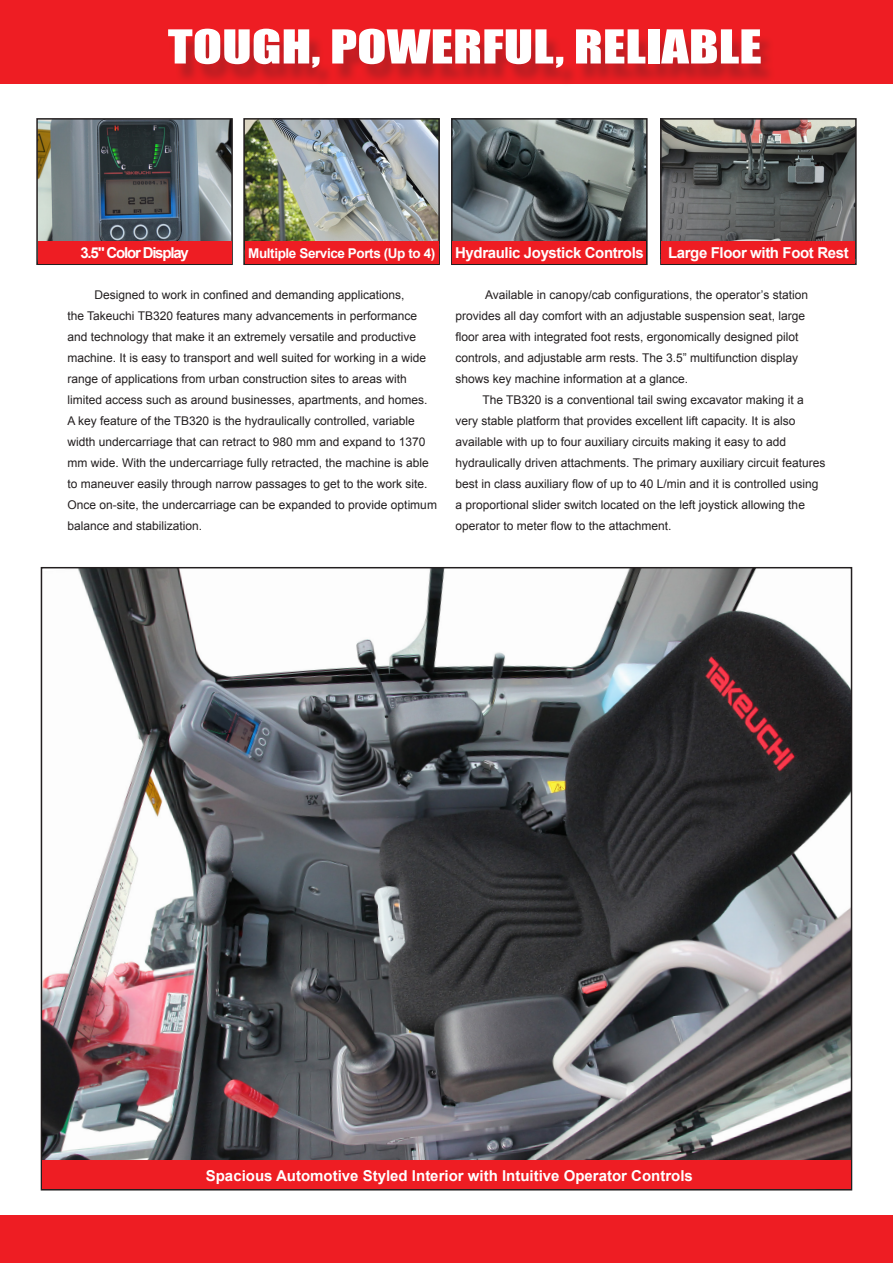
<style>
.page{position:relative;width:893px;height:1263px;background:#fff}
.page>*{position:absolute;margin:0;border:0;box-sizing:border-box;transform-origin:0 0}
.t1{font:43.2px "Impact";color:#fff;scale:1.25 1}
.t2{font:700 15px "Arial";color:#fff}
.t3{font:700 15px "Arial";letter-spacing:-.025em;color:#fff}
.t4{font:700 15px "Arial";letter-spacing:-.08em;color:#fff}
.t5{font:700 13.5px "Arial";letter-spacing:-.03em;color:#fff}
.t6{font:12px/21px "Arial";color:#231f20}
</style>
<div class="page">
<div style="left:0;top:0;width:893px;height:84px;background:#ee1d23"></div>
<div style="left:168px;top:34px;width:608px;height:54px;background:#231f20;opacity:.25"></div>
<div style="left:0;top:1215px;width:893px;height:48px;background:#ee1d23"></div>
<img style="left:44px;top:570px;width:805px;height:590px">
<div style="left:42px;top:1160px;width:809px;height:29px;background:#ee1d23"></div>
<img style="left:246px;top:121px;width:191px;height:121px">
<div style="left:243px;top:118px;width:197px;height:147px;border:2px solid #231f20"></div>
<div style="left:245px;top:242px;width:194px;height:22px;background:#ee1d23"></div>
<img style="left:454px;top:121px;width:191px;height:121px">
<div style="left:451px;top:118px;width:197px;height:147px;border:2px solid #231f20"></div>
<div style="left:453px;top:242px;width:193px;height:22px;background:#ee1d23"></div>
<img style="left:39px;top:121px;width:191px;height:121px">
<div style="left:36px;top:118px;width:197px;height:147px;border:2px solid #231f20"></div>
<div style="left:38px;top:242px;width:193px;height:22px;background:#ee1d23"></div>
<img style="left:663px;top:121px;width:191px;height:121px">
<div style="left:660px;top:118px;width:197px;height:147px;border:2px solid #231f20"></div>
<div style="left:662px;top:242px;width:193px;height:22px;background:#ee1d23"></div>
<h1 class="t1" style="left:168px;top:29px;width:477px">TOUGH, POWERFUL, RELIABLE</h1>
<p class="t4" style="left:80px;top:247px;width:110px">3.5" Color Display</p>
<p class="t5" style="left:248px;top:248px;width:188px">Multiple Service Ports (Up to 4)</p>
<p class="t3" style="left:455px;top:247px;width:190px">Hydraulic Joystick Controls</p>
<p class="t3" style="left:668px;top:247px;width:182px">Large Floor with Foot Rest</p>
<p class="t6" style="left:67px;top:285px;width:371px;text-indent:27px">Designed to work in confined and demanding applications,<br>the Takeuchi TB320 features many advancements in performance and technology that make it an extremely versatile and productive machine. It is easy to transport and well suited for working in a wide range of applications from urban construction sites to areas with limited access such as around businesses, apartments, and homes.<br>A key feature of the TB320 is the hydraulically controlled, variable width undercarriage that can retract to 980 mm and expand to 1370 mm wide. With the undercarriage fully retracted, the machine is able to maneuver easily through narrow passages to get to the work site.<br>Once on-site, the undercarriage can be expanded to provide optimum balance and stabilization.</p>
<p class="t6" style="left:455px;top:285px;width:354px;text-indent:30px">Available in canopy/cab configurations, the operator’s station provides all day comfort with an adjustable suspension seat, large floor area with integrated foot rests, ergonomically designed pilot controls, and adjustable arm rests. The 3.5” multifunction display shows key machine information at a glance.</p>
<p class="t6" style="left:455px;top:391px;width:371px;text-indent:27px">The TB320 is a conventional tail swing excavator making it a very stable platform that provides excellent lift capacity. It is also available with up to four auxiliary circuits making it easy to add hydraulically driven attachments. The primary auxiliary circuit features best in class auxiliary flow of up to 40 L/min and it is controlled using a proportional slider switch located on the left joystick allowing the operator to meter flow to the attachment.</p>
<p class="t2" style="left:206px;top:1170px;width:489px">Spacious Automotive Styled Interior with Intuitive Operator Controls</p>
</div>
